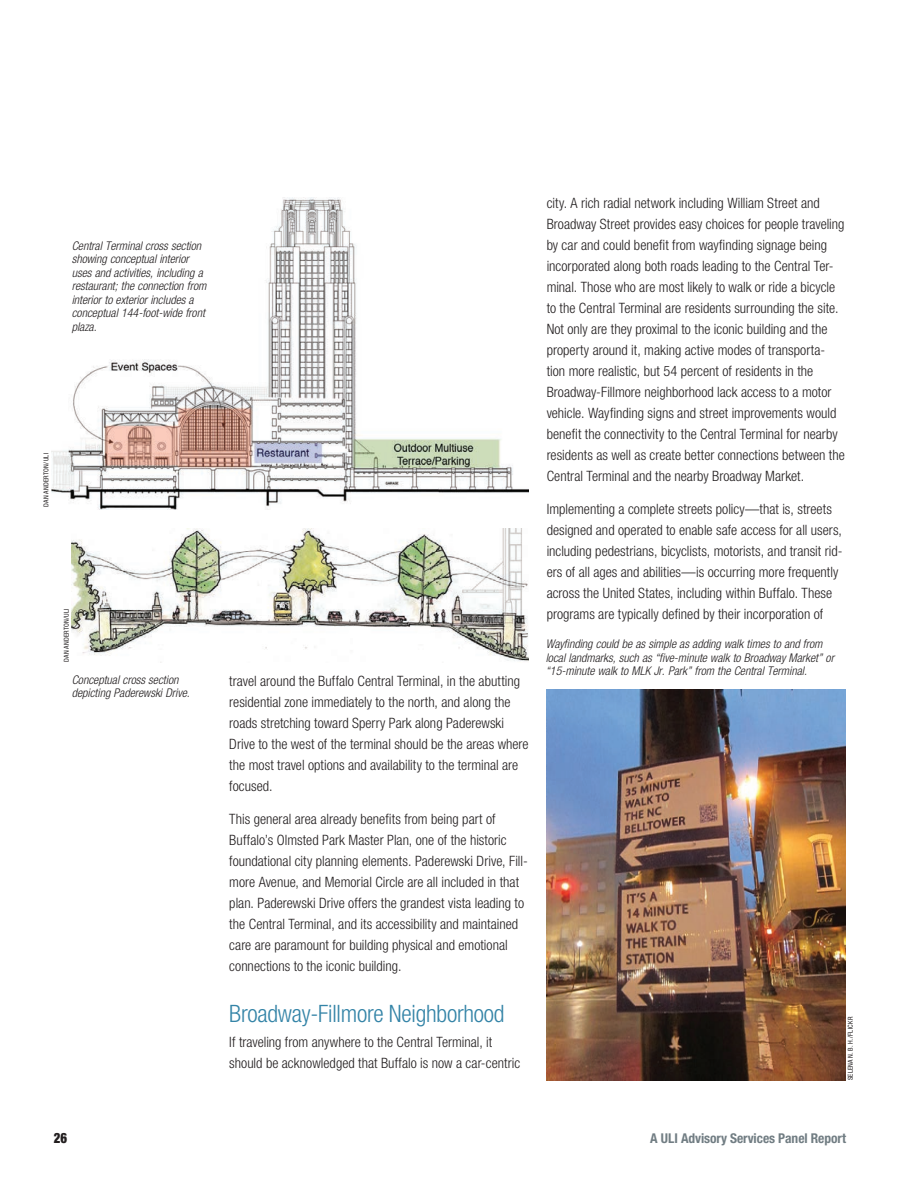
<style>
.page{position:relative;width:919px;height:1188px;background:#fff}
.page>*{position:absolute;margin:0;border:0;box-sizing:border-box;transform-origin:0 0}
.t1{font:300 condensed 24px "Helvetica Neue LT Std";letter-spacing:-.01em;color:#3484a7}
.t2{font:300 condensed 14.25px/21px "Helvetica Neue LT Std";color:#231f20}
.t3{font:900 condensed 14.25px "Helvetica Neue LT Std";color:#231f20;scale:.9 1}
.t4{font:700 condensed 13.5px "Helvetica Neue LT Std";letter-spacing:-.005em;color:#717d83}
.t5{font:italic 300 condensed 12px/13.5px "Helvetica Neue LT Std";color:#231f20}
.t6{font:condensed 6.75px "Helvetica Neue LT Std";letter-spacing:.035em;color:#231f20}
</style>
<div class="page">
<img style="left:51px;top:198px;width:477px;height:311px">
<img style="left:72px;top:528px;width:456px;height:133px">
<img style="left:546px;top:689px;width:299px;height:391px">
<p class="t5" style="left:72px;top:239px;width:136px">Central Terminal cross section showing conceptual interior uses and activities, including a restaurant; the connection from interior to exterior includes a conceptual 144-foot-wide front plaza.</p>
<p class="t6" style="left:42px;top:506px;width:55px;rotate:-90deg">DAN ANDERTON/ULI</p>
<p class="t6" style="left:62px;top:662px;width:55px;rotate:-90deg">DAN ANDERTON/ULI</p>
<p class="t5" style="left:72px;top:673px;width:119px">Conceptual cross section depicting Paderewski Drive.</p>
<p class="t2" style="left:229px;top:670px;width:301px">travel around the Buffalo Central Terminal, in the abutting residential zone immediately to the north, and along the roads stretching toward Sperry Park along Paderewski Drive to the west of the terminal should be the areas where the most travel options and availability to the terminal are focused.</p>
<p class="t2" style="left:229px;top:808px;width:300px">This general area already benefits from being part of Buffalo’s Olmsted Park Master Plan, one of the historic foundational city planning elements. Paderewski Drive, Fill&shy;more Avenue, and Memorial Circle are all included in that plan. Paderewski Drive offers the grandest vista leading to the Central Terminal, and its accessibility and maintained care are paramount for building physical and emotional connections to the iconic building.</p>
<h1 class="t1" style="left:229px;top:999px;width:277px">Broadway-Fillmore Neighborhood</h1>
<p class="t2" style="left:229px;top:1031px;width:292px">If traveling from anywhere to the Central Terminal, it should be acknowledged that Buffalo is now a car-centric</p>
<p class="t2" style="left:546px;top:192px;width:300px">city. A rich radial network including William Street and Broadway Street provides easy choices for people traveling by car and could benefit from wayfinding signage being incorporated along both roads leading to the Central Ter&shy;minal. Those who are most likely to walk or ride a bicycle to the Central Terminal are residents surrounding the site.<br>Not only are they proximal to the iconic building and the property around it, making active modes of transporta&shy;tion more realistic, but 54 percent of residents in the Broadway-Fillmore neighborhood lack access to a motor vehicle. Wayfinding signs and street improvements would benefit the connectivity to the Central Terminal for nearby residents as well as create better connections between the Central Terminal and the nearby Broadway Market.</p>
<p class="t2" style="left:546px;top:498px;width:297px">Implementing a complete streets policy—that is, streets designed and operated to enable safe access for all users, including pedestrians, bicyclists, motorists, and transit rid&shy;ers of all ages and abilities—is occurring more frequently across the United States, including within Buffalo. These programs are typically defined by their incorporation of</p>
<p class="t5" style="left:546px;top:637px;width:290px">Wayfinding could be as simple as adding walk times to and from local landmarks, such as “five-minute walk to Broadway Market” or “15-minute walk to MLK Jr. Park” from the Central Terminal.</p>
<p class="t6" style="left:846px;top:1080px;width:65px;rotate:-90deg">SELENA N. B. H./FLICKR</p>
<p class="t3" style="left:54px;top:1129px;width:16px">26</p>
<p class="t4" style="left:650px;top:1130px;width:197px">A ULI Advisory Services Panel Report</p>
</div>
